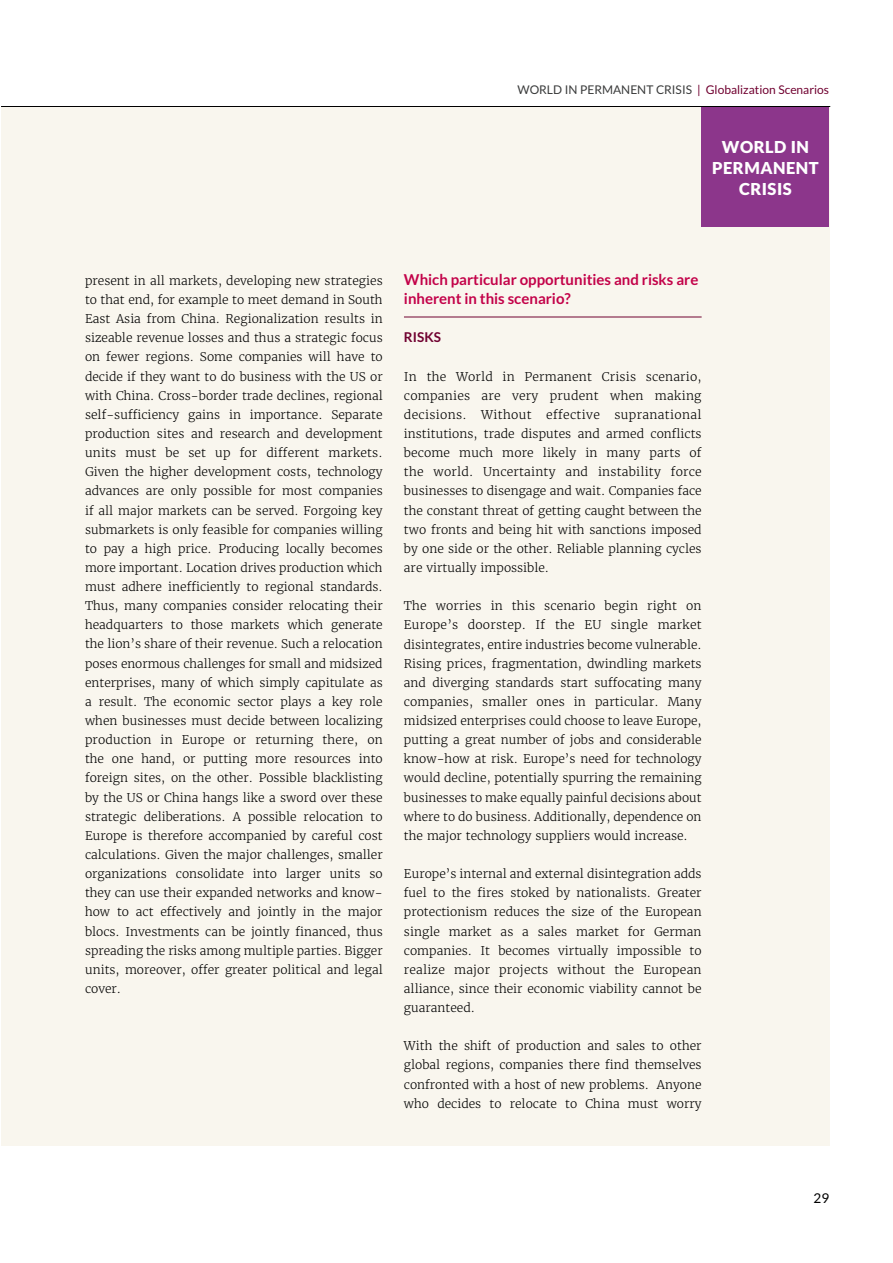
<style>
.page{position:relative;width:893px;height:1263px;background:#fff}
.page>*{position:absolute;margin:0;border:0;box-sizing:border-box;transform-origin:0 0}
.t1{font:900 16.5px/21px "Lato";letter-spacing:.03em;color:#fff;text-align:center}
.t2{font:700 15px/19.2px "Lato";color:#c30249}
.t3{font:700 13.5px "Lato";letter-spacing:.005em;color:#700130}
.t4{font:13.5px "Lato";color:#000}
.t5{font:300 12px/19.2px "Merriweather";color:#000;text-align:justify}
.t6{font:12px "Lato";color:#700130}
.t7{font:12px "Lato";color:#3a3b3b}
.s1{color:#3a3b3b}
</style>
<div class="page">
<div style="left:1px;top:106px;width:828px;height:1040px;background:#f9f6ee"></div>
<hr style="left:1px;top:106px;width:829px;height:1px;background:#000">
<hr style="left:404px;top:317px;width:298px;height:1px;background:#700130">
<div style="left:702px;top:107px;width:127px;height:119px;background:#8c368b"></div>
<p class="t7" style="left:517px;top:83px;width:113px">WORLD IN PERMANENT</p>
<p class="t6" style="left:656px;top:83px;width:175px"><span class="s1">CRISIS</span> | Globalization Scenarios</p>
<h1 class="t1" style="left:712px;top:136px;width:108px">WORLD IN<br>PERMANENT<br>CRISIS</h1>
<p class="t5" style="left:85px;top:271px;width:299px">present in all markets, developing new strategies to that end, for example to meet demand in South East Asia from China. Regionalization results in sizeable revenue losses and thus a strategic focus on fewer regions. Some companies will have to decide if they want to do business with the US or with China. Cross-border trade declines, regional self-sufficiency gains in importance. Separate production sites and research and development units must be set up for different markets.<br>Given the higher development costs, technology advances are only possible for most companies if all major markets can be served. Forgoing key submarkets is only feasible for companies willing to pay a high price. Producing locally becomes more important. Location drives production which must adhere inefficiently to regional standards.<br>Thus, many companies consider relocating their headquarters to those markets which generate the lion’s share of their revenue. Such a relocation poses enormous challenges for small and midsized enterprises, many of which simply capitulate as a result. The economic sector plays a key role when businesses must decide between localizing production in Europe or returning there, on the one hand, or putting more resources into foreign sites, on the other. Possible blacklisting by the US or China hangs like a sword over these strategic deliberations. A possible relocation to Europe is therefore accompanied by careful cost calculations. Given the major challenges, smaller organizations consolidate into larger units so they can use their expanded networks and know&shy;how to act effectively and jointly in the major blocs. Investments can be jointly financed, thus spreading the risks among multiple parties. Bigger units, moreover, offer greater political and legal cover.</p>
<p class="t2" style="left:404px;top:270px;width:296px">Which particular opportunities and risks are inherent in this scenario?</p>
<p class="t3" style="left:404px;top:330px;width:39px">RISKS</p>
<p class="t5" style="left:404px;top:367px;width:299px">In the World in Permanent Crisis scenario, companies are very prudent when making decisions. Without effective supranational institutions, trade disputes and armed conflicts become much more likely in many parts of the world. Uncertainty and instability force businesses to disengage and wait. Companies face the constant threat of getting caught between the two fronts and being hit with sanctions imposed by one side or the other. Reliable planning cycles are virtually impossible.</p>
<p class="t5" style="left:404px;top:596px;width:299px">The worries in this scenario begin right on Europe’s doorstep. If the EU single market disintegrates, entire industries become vulnerable.<br>Rising prices, fragmentation, dwindling markets and diverging standards start suffocating many companies, smaller ones in particular. Many midsized enterprises could choose to leave Europe, putting a great number of jobs and considerable know-how at risk. Europe’s need for technology would decline, potentially spurring the remaining businesses to make equally painful decisions about where to do business. Additionally, dependence on the major technology suppliers would increase.</p>
<p class="t5" style="left:404px;top:864px;width:299px">Europe’s internal and external disintegration adds fuel to the fires stoked by nationalists. Greater protectionism reduces the size of the European single market as a sales market for German companies. It becomes virtually impossible to realize major projects without the European alliance, since their economic viability cannot be guaranteed.</p>
<p class="t5" style="left:404px;top:1036px;width:299px">With the shift of production and sales to other global regions, companies there find themselves confronted with a host of new problems. Anyone who decides to relocate to China must worry</p>
<p class="t4" style="left:813px;top:1191px;width:17px">29</p>
</div>
